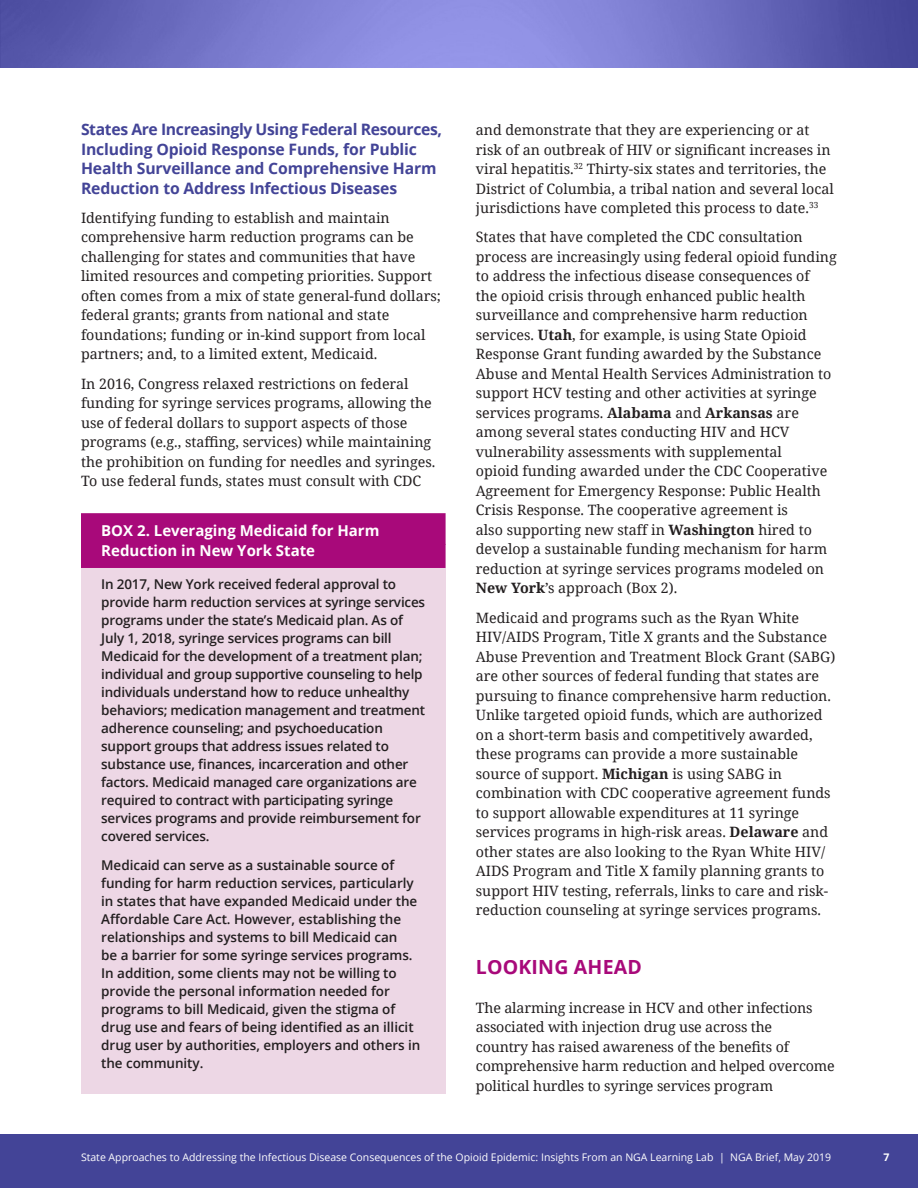
<style>
.page{position:relative;width:918px;height:1188px;background:#fff}
.page>*{position:absolute;margin:0;border:0;box-sizing:border-box;transform-origin:0 0}
.SUBHEAD_KY{font:700 19.5px "Open Sans";letter-spacing:.01em;color:#a8097a}
.SUBHEAD_2_KY{font:700 15.75px/19.5px "Open Sans";letter-spacing:-.01em;color:#434497}
.t1{font:700 15px/19.5px "Open Sans";color:#fff}
.BODY_1{font:14.25px/19.5px "Noto Serif";color:#231f20}
.BODY_1-2{font:600 13.5px/18px "Open Sans";letter-spacing:-.015em;color:#231f20}
.t2{font:10.5px "Open Sans";color:#fff}
.t3{font:700 10.5px "Open Sans";color:#fff}
.s1{font-weight:700}
</style>
<div class="page">
<div style="left:0;top:1134px;width:918px;height:54px;background:#434497"></div>
<img style="left:0;top:0;width:918px;height:68px">
<div style="left:81px;top:513px;width:365px;height:581px;background:#edd7e5"></div>
<div style="left:81px;top:513px;width:365px;height:32px;background:#a8097a"></div>
<div style="left:81px;top:544px;width:365px;height:24px;background:#a8097a"></div>
<p class="SUBHEAD_2_KY" style="left:81px;top:119px;width:363px">States Are Increasingly Using Federal Resources, Including Opioid Response Funds, for Public Health Surveillance and Comprehensive Harm Reduction to Address Infectious Diseases</p>
<p class="BODY_1" style="left:81px;top:207px;width:361px">Identifying funding to establish and maintain comprehensive harm reduction programs can be challenging for states and communities that have limited resources and competing priorities. Support often comes from a mix of state general-fund dollars; federal grants; grants from national and state foundations; funding or in-kind support from local partners; and, to a limited extent, Medicaid.</p>
<p class="BODY_1" style="left:81px;top:373px;width:356px">In 2016, Congress relaxed restrictions on federal funding for syringe services programs, allowing the use of federal dollars to support aspects of those programs (e.g., staffing, services) while maintaining the prohibition on funding for needles and syringes.<br>To use federal funds, states must consult with CDC</p>
<p class="t1" style="left:101px;top:521px;width:280px">BOX 2. Leveraging Medicaid for Harm<br>Reduction in New York State</p>
<p class="BODY_1-2" style="left:101px;top:575px;width:325px">In 2017, New York received federal approval to provide harm reduction services at syringe services programs under the state’s Medicaid plan. As of July 1, 2018, syringe services programs can bill Medicaid for the development of a treatment plan; individual and group supportive counseling to help individuals understand how to reduce unhealthy behaviors; medication management and treatment adherence counseling; and psychoeducation support groups that address issues related to substance use, finances, incarceration and other factors. Medicaid managed care organizations are required to contract with participating syringe services programs and provide reimbursement for covered services.</p>
<p class="BODY_1-2" style="left:101px;top:856px;width:321px">Medicaid can serve as a sustainable source of funding for harm reduction services, particularly in states that have expanded Medicaid under the Affordable Care Act. However, establishing the relationships and systems to bill Medicaid can<br>be a barrier for some syringe services programs.<br>In addition, some clients may not be willing to provide the personal information needed for programs to bill Medicaid, given the stigma of drug use and fears of being identified as an illicit drug user by authorities, employers and others in the community.</p>
<p class="BODY_1" style="left:476px;top:120px;width:360px">and demonstrate that they are experiencing or at risk of an outbreak of HIV or significant increases in viral hepatitis.<sup>32</sup> Thirty-six states and territories, the District of Columbia, a tribal nation and several local jurisdictions have completed this process to date.<sup>33</sup></p>
<p class="BODY_1" style="left:476px;top:227px;width:362px">States that have completed the CDC consultation process are increasingly using federal opioid funding to address the infectious disease consequences of<br>the opioid crisis through enhanced public health surveillance and comprehensive harm reduction services. <span class="s1">Utah</span>, for example, is using State Opioid Response Grant funding awarded by the Substance Abuse and Mental Health Services Administration to support HCV testing and other activities at syringe services programs. <span class="s1">Alabama</span> and <span class="s1">Arkansas</span> are among several states conducting HIV and HCV vulnerability assessments with supplemental<br>opioid funding awarded under the CDC Cooperative Agreement for Emergency Response: Public Health Crisis Response. The cooperative agreement is<br>also supporting new staff in <span class="s1">Washington</span> hired to develop a sustainable funding mechanism for harm reduction at syringe services programs modeled on <span class="s1">New York</span>’s approach (Box 2).</p>
<p class="BODY_1" style="left:476px;top:607px;width:361px">Medicaid and programs such as the Ryan White HIV/AIDS Program, Title X grants and the Substance Abuse Prevention and Treatment Block Grant (SABG) are other sources of federal funding that states are pursuing to finance comprehensive harm reduction.<br>Unlike targeted opioid funds, which are authorized on a short-term basis and competitively awarded, these programs can provide a more sustainable source of support. <span class="s1">Michigan</span> is using SABG in combination with CDC cooperative agreement funds to support allowable expenditures at 11 syringe services programs in high-risk areas. <span class="s1">Delaware</span> and other states are also looking to the Ryan White HIV/ AIDS Program and Title X family planning grants to support HIV testing, referrals, links to care and risk&shy;reduction counseling at syringe services programs.</p>
<p class="SUBHEAD_KY" style="left:476px;top:953px;width:168px">LOOKING AHEAD</p>
<p class="BODY_1" style="left:476px;top:997px;width:361px">The alarming increase in HCV and other infections associated with injection drug use across the<br>country has raised awareness of the benefits of comprehensive harm reduction and helped overcome political hurdles to syringe services program</p>
<p class="t2" style="left:81px;top:1150px;width:752px">State Approaches to Addressing the Infectious Disease Consequences of the Opioid Epidemic: Insights From an NGA Learning Lab | NGA Brief, May 2019</p>
<p class="t3" style="left:884px;top:1150px;width:7px">7</p>
</div>
